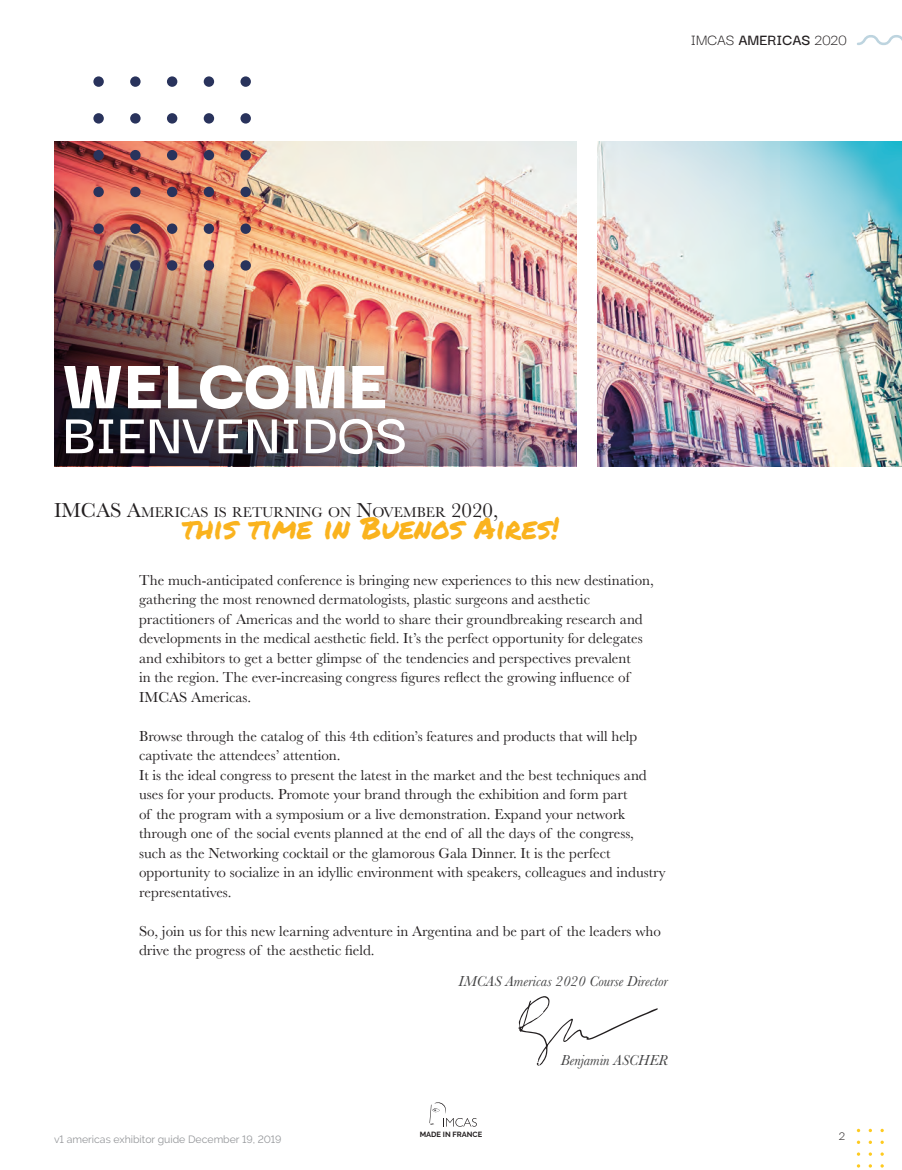
<style>
.page{position:relative;width:902px;height:1170px;background:#fff}
.page>*{position:absolute;margin:0;border:0;box-sizing:border-box;transform-origin:0 0}
.t1{font:900 75px "Darker Grotesque";color:#fff}
.t2{font:600 60px "Darker Grotesque";color:#fff}
.t3{font:30px "Permanent Marker";color:#fab31e}
.t4{font:600 16.5px "Darker Grotesque";color:#231f20}
.t5{font:15px/19.5px "Baskerville";color:#231f20}
.t6{font:italic 15px "Baskerville";color:#414142}
.t7{font:14.7px "Baskerville";color:#231f20}
.t8{font:13.5px "Darker Grotesque";color:#231f20}
.t9{font:10.5px "Raleway";color:#949699}
.t10{font:700 7.5px "Raleway";color:#231f20}
.s1{font-weight:400}
.s2{font-size:21px}
</style>
<div class="page">
<svg style="left:518px;top:996px;width:139px;height:69px"></svg>
<img style="left:597px;top:141px;width:304px;height:325px">
<img style="left:54px;top:141px;width:522px;height:325px">
<div style="left:240px;top:76px;width:11px;height:11px;background:#29335c;border-radius:50%"></div>
<div style="left:204px;top:76px;width:10px;height:11px;background:#29335c;border-radius:50%"></div>
<div style="left:167px;top:76px;width:10px;height:11px;background:#29335c;border-radius:50%"></div>
<div style="left:130px;top:76px;width:11px;height:11px;background:#29335c;border-radius:50%"></div>
<div style="left:93px;top:76px;width:11px;height:11px;background:#29335c;border-radius:50%"></div>
<div style="left:240px;top:113px;width:11px;height:11px;background:#29335c;border-radius:50%"></div>
<div style="left:204px;top:113px;width:10px;height:11px;background:#29335c;border-radius:50%"></div>
<div style="left:167px;top:113px;width:10px;height:11px;background:#29335c;border-radius:50%"></div>
<div style="left:130px;top:113px;width:11px;height:11px;background:#29335c;border-radius:50%"></div>
<div style="left:93px;top:113px;width:11px;height:11px;background:#29335c;border-radius:50%"></div>
<div style="left:240px;top:150px;width:11px;height:10px;background:#29335c;border-radius:50%"></div>
<div style="left:204px;top:150px;width:10px;height:10px;background:#29335c;border-radius:50%"></div>
<div style="left:167px;top:150px;width:10px;height:10px;background:#29335c;border-radius:50%"></div>
<div style="left:130px;top:150px;width:11px;height:10px;background:#29335c;border-radius:50%"></div>
<div style="left:93px;top:150px;width:11px;height:10px;background:#29335c;border-radius:50%"></div>
<div style="left:240px;top:187px;width:11px;height:10px;background:#29335c;border-radius:50%"></div>
<div style="left:204px;top:187px;width:10px;height:10px;background:#29335c;border-radius:50%"></div>
<div style="left:167px;top:187px;width:10px;height:10px;background:#29335c;border-radius:50%"></div>
<div style="left:130px;top:187px;width:11px;height:10px;background:#29335c;border-radius:50%"></div>
<div style="left:93px;top:187px;width:11px;height:10px;background:#29335c;border-radius:50%"></div>
<div style="left:240px;top:223px;width:11px;height:11px;background:#29335c;border-radius:50%"></div>
<div style="left:204px;top:223px;width:10px;height:11px;background:#29335c;border-radius:50%"></div>
<div style="left:167px;top:223px;width:10px;height:11px;background:#29335c;border-radius:50%"></div>
<div style="left:130px;top:223px;width:11px;height:11px;background:#29335c;border-radius:50%"></div>
<div style="left:93px;top:223px;width:11px;height:11px;background:#29335c;border-radius:50%"></div>
<div style="left:240px;top:260px;width:11px;height:11px;background:#29335c;border-radius:50%"></div>
<div style="left:204px;top:260px;width:10px;height:11px;background:#29335c;border-radius:50%"></div>
<div style="left:167px;top:260px;width:10px;height:11px;background:#29335c;border-radius:50%"></div>
<div style="left:130px;top:260px;width:11px;height:11px;background:#29335c;border-radius:50%"></div>
<div style="left:93px;top:260px;width:11px;height:11px;background:#29335c;border-radius:50%"></div>
<svg style="left:429px;top:1102px;width:48px;height:24px"></svg>
<svg style="left:857px;top:35px;width:44px;height:10px"></svg>
<p class="t4" style="left:690px;top:28px;width:157px"><span class="s1">IMCAS</span> AMERICAS <span class="s1">2020</span></p>
<p class="t1" style="left:63px;top:329px;width:327px">WELCOME</p>
<p class="t2" style="left:63px;top:389px;width:346px">BIENVENIDOS</p>
<p class="t7" style="left:54px;top:502px;width:130px"><span class="s2">IMCAS A</span>MERICAS</p>
<p class="t7" style="left:214px;top:502px;width:286px">IS RETURNING ON <span class="s2">N</span>OVEMBER <span class="s2">2020,</span></p>
<p class="t3" style="left:182px;top:506px;width:379px">this time in Buenos Aires!</p>
<p class="t5" style="left:139px;top:570px;width:516px">The much-anticipated conference is bringing new experiences to this new destination, gathering the most renowned dermatologists, plastic surgeons and aesthetic practitioners of Americas and the world to share their groundbreaking research and developments in the medical aesthetic field. It’s the perfect opportunity for delegates and exhibitors to get a better glimpse of the tendencies and perspectives prevalent<br>in the region. The ever-increasing congress figures reflect the growing influence of IMCAS Americas.</p>
<p class="t5" style="left:139px;top:726px;width:499px">Browse through the catalog of this 4th edition’s features and products that will help captivate the attendees’ attention.</p>
<p class="t5" style="left:139px;top:765px;width:528px">It is the ideal congress to present the latest in the market and the best techniques and uses for your products. Promote your brand through the exhibition and form part<br>of the program with a symposium or a live demonstration. Expand your network through one of the social events planned at the end of all the days of the congress,<br>such as the Networking cocktail or the glamorous Gala Dinner. It is the perfect opportunity to socialize in an idyllic environment with speakers, colleagues and industry representatives.</p>
<p class="t5" style="left:139px;top:921px;width:523px">So, join us for this new learning adventure in Argentina and be part of the leaders who drive the progress of the aesthetic field.</p>
<p class="t6" style="left:458px;top:971px;width:211px">IMCAS Americas 2020 Course Director</p>
<p class="t6" style="left:561px;top:1050px;width:109px">Benjamin ASCHER</p>
<p class="t9" style="left:54px;top:1132px;width:229px">v1 americas exhibitor guide December 19, 2019</p>
<p class="t10" style="left:419px;top:1130px;width:64px">MADE IN FRANCE</p>
<p class="t8" style="left:838px;top:1125px;width:8px">2</p>
</div>
